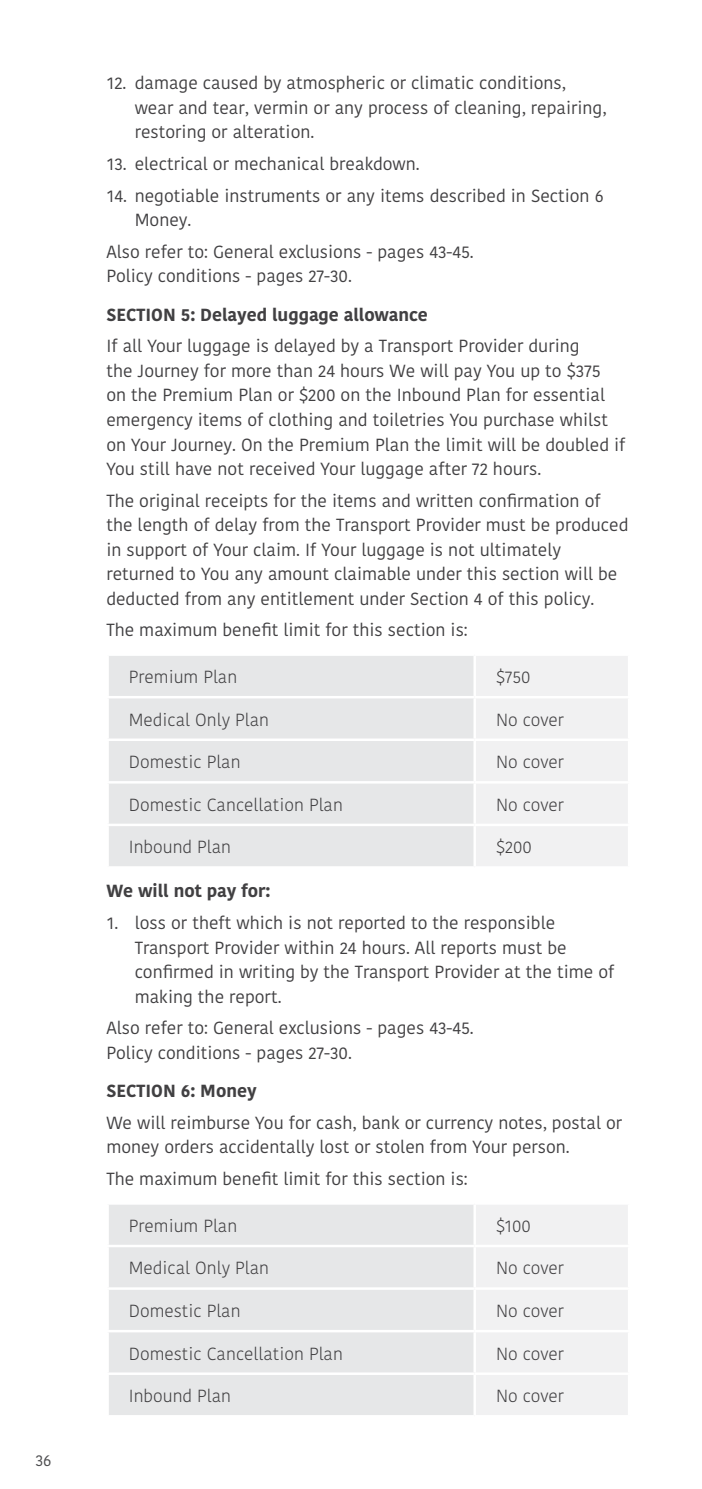
<style>
.page{position:relative;width:702px;height:1489px;background:#fff}
.page>*{position:absolute;margin:0;border:0;box-sizing:border-box;transform-origin:0 0}
.t1{font:17.5px/24.5px "Kohinoor Devanagari";color:#414042}
.t2{font:300 17.5px "Kohinoor Devanagari";color:#414042}
.t3{font:700 17.5px "Kohinoor Devanagari";color:#414042}
.t4{font:16.25px "Kohinoor Devanagari";color:#4d4d4f}
</style>
<div class="page">
<div style="left:109px;top:656px;width:364px;height:210px;background:#e6e7e8"></div>
<div style="left:476px;top:656px;width:152px;height:210px;background:#f1f1f2"></div>
<hr style="left:106px;top:696px;width:368px;height:2px;background:#fff">
<hr style="left:474px;top:696px;width:156px;height:2px;background:#fff">
<hr style="left:106px;top:738px;width:368px;height:3px;background:#fff">
<hr style="left:474px;top:738px;width:156px;height:3px;background:#fff">
<hr style="left:106px;top:781px;width:368px;height:2px;background:#fff">
<hr style="left:474px;top:781px;width:156px;height:2px;background:#fff">
<hr style="left:106px;top:823px;width:368px;height:3px;background:#fff">
<hr style="left:474px;top:823px;width:156px;height:3px;background:#fff">
<div style="left:109px;top:1205px;width:364px;height:209px;background:#e6e7e8"></div>
<div style="left:476px;top:1205px;width:152px;height:209px;background:#f1f1f2"></div>
<hr style="left:106px;top:1244px;width:368px;height:3px;background:#fff">
<hr style="left:474px;top:1244px;width:156px;height:3px;background:#fff">
<hr style="left:106px;top:1287px;width:368px;height:2px;background:#fff">
<hr style="left:474px;top:1287px;width:156px;height:2px;background:#fff">
<hr style="left:106px;top:1329px;width:368px;height:3px;background:#fff">
<hr style="left:474px;top:1329px;width:156px;height:3px;background:#fff">
<hr style="left:106px;top:1372px;width:368px;height:2px;background:#fff">
<hr style="left:474px;top:1372px;width:156px;height:2px;background:#fff">
<p class="t4" style="left:35px;top:1450px;width:18px">36</p>
<p class="t1" style="left:135px;top:71px;width:473px;text-indent:-27px">12. damage caused by atmospheric or climatic conditions, wear and tear, vermin or any process of cleaning, repairing, restoring or alteration.</p>
<p class="t1" style="left:107px;top:152px;width:314px">13. electrical or mechanical breakdown.</p>
<p class="t1" style="left:135px;top:183px;width:470px;text-indent:-27px">14. negotiable instruments or any items described in Section 6<br>Money.</p>
<p class="t1" style="left:106px;top:239px;width:369px">Also refer to: General exclusions - pages 43-45.<br>Policy conditions - pages 27-30.</p>
<p class="t3" style="left:106px;top:304px;width:323px">SECTION 5: Delayed luggage allowance</p>
<p class="t1" style="left:106px;top:334px;width:520px">If all Your luggage is delayed by a Transport Provider during<br>the Journey for more than 24 hours We will pay You up to $375<br>on the Premium Plan or $200 on the Inbound Plan for essential emergency items of clothing and toiletries You purchase whilst on Your Journey. On the Premium Plan the limit will be doubled if You still have not received Your luggage after 72 hours.</p>
<p class="t1" style="left:106px;top:488px;width:523px">The original receipts for the items and written confirmation of the length of delay from the Transport Provider must be produced in support of Your claim. If Your luggage is not ultimately returned to You any amount claimable under this section will be deducted from any entitlement under Section 4 of this policy.</p>
<p class="t1" style="left:106px;top:618px;width:363px">The maximum benefit limit for this section is:</p>
<p class="t2" style="left:129px;top:666px;width:110px">Premium Plan</p>
<p class="t2" style="left:496px;top:666px;width:36px">$750</p>
<p class="t2" style="left:129px;top:709px;width:142px">Medical Only Plan</p>
<p class="t2" style="left:496px;top:709px;width:69px">No cover</p>
<p class="t2" style="left:129px;top:751px;width:113px">Domestic Plan</p>
<p class="t2" style="left:496px;top:751px;width:69px">No cover</p>
<p class="t2" style="left:129px;top:794px;width:215px">Domestic Cancellation Plan</p>
<p class="t2" style="left:496px;top:794px;width:69px">No cover</p>
<p class="t2" style="left:129px;top:837px;width:104px">Inbound Plan</p>
<p class="t2" style="left:496px;top:837px;width:37px">$200</p>
<p class="t3" style="left:106px;top:881px;width:165px">We will not pay for:</p>
<p class="t1" style="left:135px;top:910px;width:481px;text-indent:-27px">1. loss or theft which is not reported to the responsible Transport Provider within 24 hours. All reports must be confirmed in writing by the Transport Provider at the time of making the report.</p>
<p class="t1" style="left:106px;top:1015px;width:369px">Also refer to: General exclusions - pages 43-45.<br>Policy conditions - pages 27-30.</p>
<p class="t3" style="left:106px;top:1080px;width:152px">SECTION 6: Money</p>
<p class="t1" style="left:106px;top:1110px;width:517px">We will reimburse You for cash, bank or currency notes, postal or money orders accidentally lost or stolen from Your person.</p>
<p class="t1" style="left:106px;top:1166px;width:363px">The maximum benefit limit for this section is:</p>
<p class="t2" style="left:129px;top:1215px;width:110px">Premium Plan</p>
<p class="t2" style="left:496px;top:1215px;width:36px">$100</p>
<p class="t2" style="left:129px;top:1257px;width:142px">Medical Only Plan</p>
<p class="t2" style="left:496px;top:1257px;width:69px">No cover</p>
<p class="t2" style="left:129px;top:1300px;width:113px">Domestic Plan</p>
<p class="t2" style="left:496px;top:1300px;width:69px">No cover</p>
<p class="t2" style="left:129px;top:1343px;width:215px">Domestic Cancellation Plan</p>
<p class="t2" style="left:496px;top:1343px;width:69px">No cover</p>
<p class="t2" style="left:129px;top:1385px;width:104px">Inbound Plan</p>
<p class="t2" style="left:496px;top:1385px;width:69px">No cover</p>
</div>
